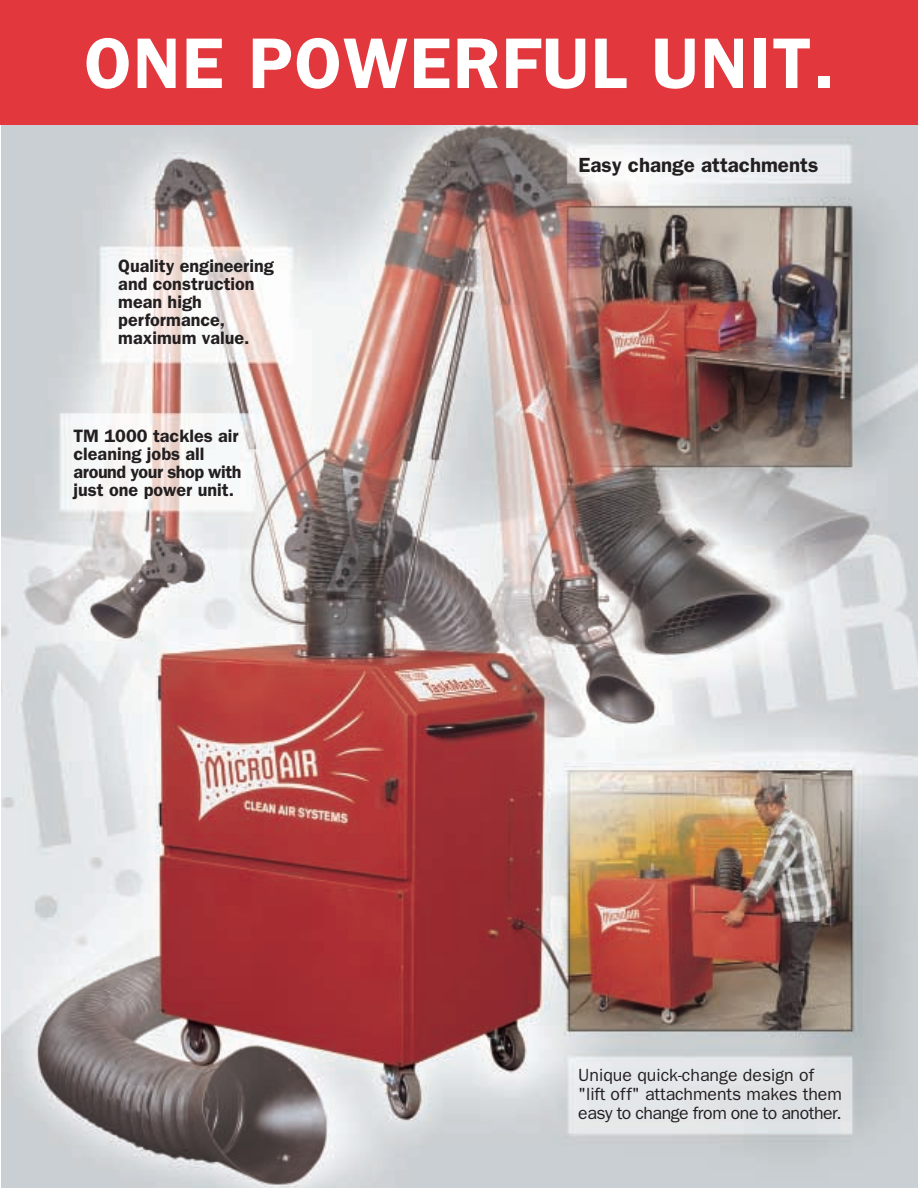
<style>
.page{position:relative;width:918px;height:1188px;background:#fff}
.page>*{position:absolute;margin:0;border:0;box-sizing:border-box;transform-origin:0 0}
.t1{font:600 72px "Franklin Gothic";letter-spacing:.02em;color:#fff}
.t2{font:600 20.55px "Franklin Gothic";color:#231f20}
.t3{font:600 18px/18px "Franklin Gothic";color:#231f20}
.t4{font:17.7px/19.2px "Franklin Gothic";letter-spacing:-.005em;color:#231f20}
</style>
<div class="page">
<img style="left:1px;top:125px;width:917px;height:1063px">
<div style="left:0;top:0;width:918px;height:125px;background:#e1373d"></div>
<h1 class="t1" style="left:84px;top:39px;width:752px">ONE POWERFUL UNIT.</h1>
<p class="t3" style="left:118px;top:259px;width:157px">Quality engineering and construction mean high performance, maximum value.</p>
<p class="t3" style="left:74px;top:428px;width:169px">TM 1000 tackles air cleaning jobs all around your shop with just one power unit.</p>
<p class="t2" style="left:579px;top:158px;width:241px">Easy change attachments</p>
<p class="t4" style="left:578px;top:1067px;width:265px">Unique quick-change design of "lift off" attachments makes them easy to change from one to another.</p>
</div>
